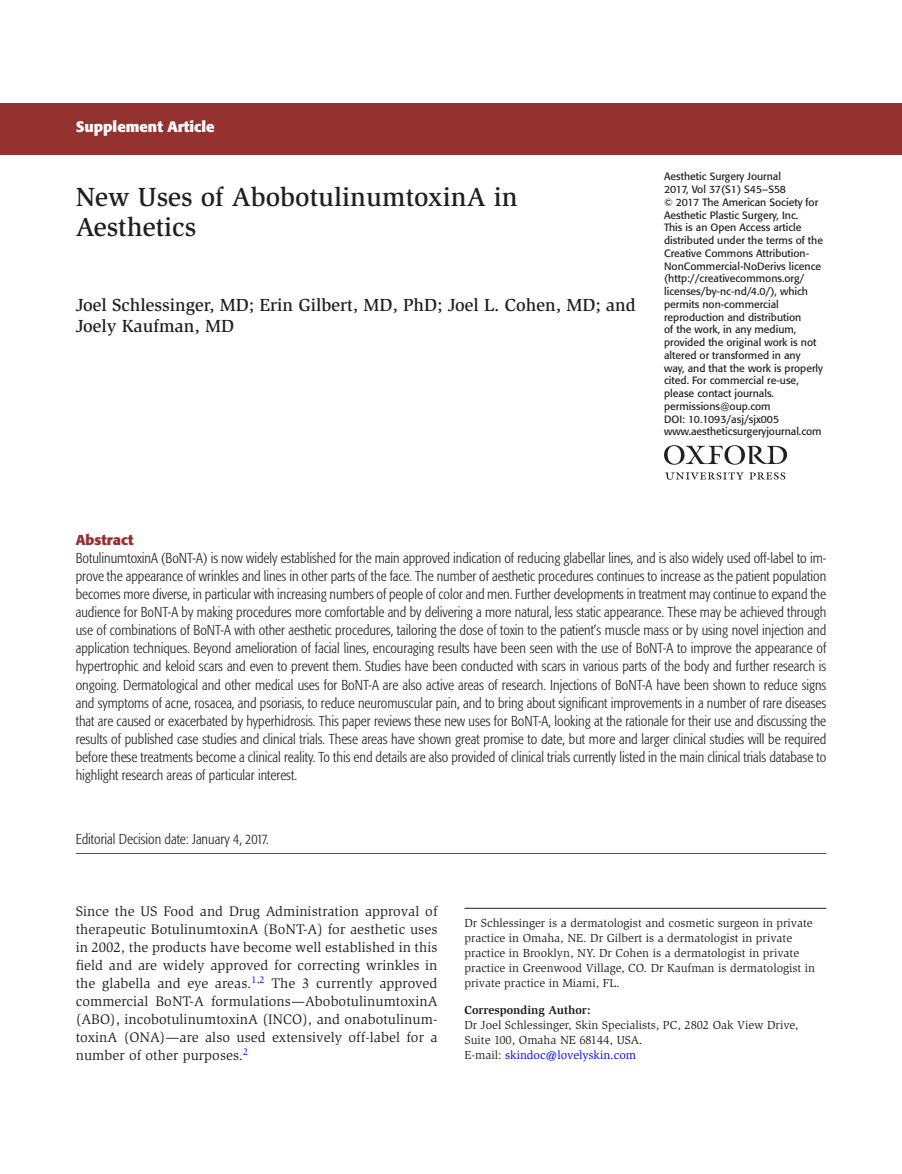
<style>
.page{position:relative;width:902px;height:1174px;background:#fff}
.page>*{position:absolute;margin:0;border:0;box-sizing:border-box;transform-origin:0 0}
.t1{font:500 27px/30px "Slimbach";color:#231f20}
.t2{font:500 18px/21px "Slimbach";color:#231f20}
.t3{font:700 15px "Formata";color:#fff}
.t4{font:300 condensed 14.25px/18px "Formata";color:#231f20;text-align:justify}
.t5{font:14.25px/18px "Slimbach";letter-spacing:.005em;color:#231f20;text-align:justify}
.t6{font:700 14.25px "Formata";color:#943230}
.t7{font:12px/15px "Slimbach";color:#231f20}
.t8{font:700 12px "Slimbach";color:#231f20}
.t9{font:10.5px/12.8px "Formata";color:#231f20}
.s1{color:#00f}
</style>
<div class="page">
<svg style="left:664px;top:445px;width:123px;height:35px"></svg>
<div style="left:0;top:104px;width:901px;height:50px;background:#943230"></div>
<hr style="left:76px;top:853px;width:750px;height:1px;background:#943230">
<hr style="left:464px;top:908px;width:362px;height:1px;background:#231f20">
<p class="t3" style="left:76px;top:117px;width:140px">Supplement Article</p>
<h1 class="t1" style="left:76px;top:182px;width:443px">New Uses of AbobotulinumtoxinA in<br>Aesthetics</h1>
<p class="t2" style="left:76px;top:295px;width:561px">Joel Schlessinger, MD; Erin Gilbert, MD, PhD; Joel L. Cohen, MD; and<br>Joely Kaufman, MD</p>
<p class="t9" style="left:664px;top:170px;width:160px">Aesthetic Surgery Journal<br>2017, Vol 37(S1) S45–S58<br>© 2017 The American Society for<br>Aesthetic Plastic Surgery, Inc.<br>This is an Open Access article distributed under the terms of the<br>Creative Commons Attribution-<br>NonCommercial-NoDerivs licence (http://creativecommons.org/ licenses/by-nc-nd/4.0/), which permits non-commercial reproduction and distribution<br>of the work, in any medium, provided the original work is not altered or transformed in any way, and that the work is properly cited. For commercial re-use, please contact journals. permissions@oup.com<br>DOI: 10.1093/asj/sjx005 www.aestheticsurgeryjournal.com</p>
<p class="t6" style="left:76px;top:531px;width:59px">Abstract</p>
<p class="t4" style="left:76px;top:549px;width:752px">BotulinumtoxinA (BoNT-A) is now widely established for the main approved indication of reducing glabellar lines, and is also widely used off-label to im&shy;prove the appearance of wrinkles and lines in other parts of the face. The number of aesthetic procedures continues to increase as the patient population becomes more diverse, in particular with increasing numbers of people of color and men. Further developments in treatment may continue to expand the audience for BoNT-A by making procedures more comfortable and by delivering a more natural, less static appearance. These may be achieved through use of combinations of BoNT-A with other aesthetic procedures, tailoring the dose of toxin to the patient’s muscle mass or by using novel injection and application techniques. Beyond amelioration of facial lines, encouraging results have been seen with the use of BoNT-A to improve the appearance of hypertrophic and keloid scars and even to prevent them. Studies have been conducted with scars in various parts of the body and further research is ongoing. Dermatological and other medical uses for BoNT-A are also active areas of research. Injections of BoNT-A have been shown to reduce signs and symptoms of acne, rosacea, and psoriasis, to reduce neuromuscular pain, and to bring about significant improvements in a number of rare diseases that are caused or exacerbated by hyperhidrosis. This paper reviews these new uses for BoNT-A, looking at the rationale for their use and discussing the results of published case studies and clinical trials. These areas have shown great promise to date, but more and larger clinical studies will be required before these treatments become a clinical reality. To this end details are also provided of clinical trials currently listed in the main clinical trials database to highlight research areas of particular interest.</p>
<p class="t4" style="left:76px;top:830px;width:194px">Editorial Decision date: January 4, 2017.</p>
<p class="t5" style="left:76px;top:902px;width:363px">Since the US Food and Drug Administration approval of therapeutic BotulinumtoxinA (BoNT-A) for aesthetic uses in 2002, the products have become well established in this field and are widely approved for correcting wrinkles in the glabella and eye areas.<sup>1</sup><sup>,</sup><sup>2</sup> The 3 currently approved commercial BoNT-A formulations—AbobotulinumtoxinA (ABO), incobotulinumtoxinA (INCO), and onabotulinum&shy;toxinA (ONA)—are also used extensively off-label for a number of other purposes.<sup>2</sup></p>
<p class="t7" style="left:464px;top:915px;width:352px">Dr Schlessinger is a dermatologist and cosmetic surgeon in private practice in Omaha, NE. Dr Gilbert is a dermatologist in private practice in Brooklyn, NY. Dr Cohen is a dermatologist in private practice in Greenwood Village, CO. Dr Kaufman is dermatologist in private practice in Miami, FL.</p>
<p class="t8" style="left:464px;top:1002px;width:127px">Corresponding Author:</p>
<p class="t7" style="left:464px;top:1017px;width:335px">Dr Joel Schlessinger, Skin Specialists, PC, 2802 Oak View Drive,<br>Suite 100, Omaha NE 68144, USA.<br>E-mail: <span class="s1">skindoc@lovelyskin.com</span></p>
</div>
